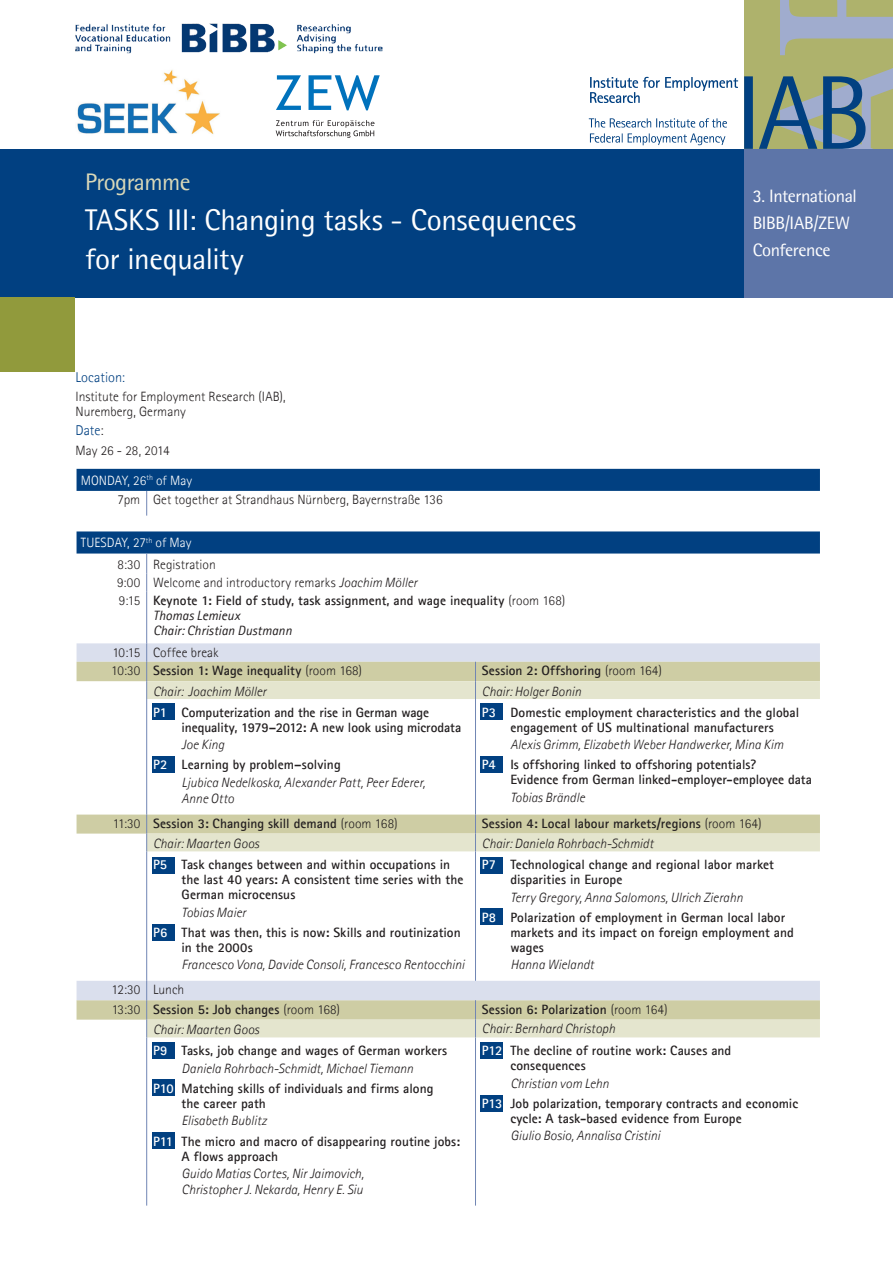
<style>
.page{position:relative;width:893px;height:1263px;background:#fff}
.page>*{position:absolute;margin:0;border:0;box-sizing:border-box;transform-origin:0 0}
.t1{font:30px/39px "Agfa Rotis Semisans";letter-spacing:-.01em;color:#fff}
.t2{font:24px "Agfa Rotis Semisans";letter-spacing:-.02em;color:#d9d8b8}
.t3{font:18px/27px "Agfa Rotis Semisans";letter-spacing:-.025em;color:#fff}
.t4{font:300 14.25px "Agfa Rotis Sans Serif";letter-spacing:.005em;color:#014081}
.t5{font:700 13.5px/15px "Agfa Rotis Sans Serif";color:#231f20}
.t6{font:italic 300 13.5px/16.2px "Agfa Rotis Sans Serif";color:#231f20}
.t7{font:300 13.5px/20px "Agfa Rotis Sans Serif";color:#231f20}
.t8{font:italic 13.5px/15px "Agfa Rotis Sans Serif";color:#231f20}
.s1{color:#231f20}
.s2{color:#fff}
.s3{font-weight:300}
.s4{font-weight:300;font-style:italic}
.s5{font-weight:700}
.s6{font-weight:700;font-style:normal;color:#fff}
.s7{font-weight:700;font-style:normal}
</style>
<div class="page">
<div style="left:152px;top:1042px;width:23px;height:17px;background:#014081"></div>
<div style="left:152px;top:1080px;width:23px;height:16px;background:#014081"></div>
<div style="left:152px;top:1132px;width:23px;height:17px;background:#014081"></div>
<div style="left:480px;top:1042px;width:23px;height:17px;background:#014081"></div>
<div style="left:480px;top:1095px;width:23px;height:16px;background:#014081"></div>
<svg style="left:77px;top:469px;width:743px;height:84px"></svg>
<svg style="left:77px;top:814px;width:69px;height:20px"></svg>
<svg style="left:147px;top:699px;width:673px;height:282px"></svg>
<hr style="left:475px;top:699px;width:1px;height:115px;background:#7186b4">
<svg style="left:475px;top:814px;width:1px;height:37px"></svg>
<hr style="left:475px;top:851px;width:1px;height:130px;background:#7186b4">
<hr style="left:475px;top:1037px;width:1px;height:168px;background:#7186b4">
<svg style="left:146px;top:814px;width:1px;height:37px"></svg>
<hr style="left:146px;top:699px;width:1px;height:115px;background:#7186b4">
<hr style="left:146px;top:851px;width:1px;height:130px;background:#7186b4">
<hr style="left:146px;top:1037px;width:1px;height:168px;background:#7186b4">
<svg style="left:146px;top:491px;width:1px;height:25px"></svg>
<svg style="left:146px;top:553px;width:1px;height:38px"></svg>
<hr style="left:146px;top:591px;width:1px;height:52px;background:#7186b4">
<svg style="left:77px;top:643px;width:743px;height:56px;background:#dadbcb"></svg>
<svg style="left:77px;top:981px;width:743px;height:56px;background:#d9dbcc"></svg>
<div style="left:0;top:149px;width:744px;height:149px;background:#014081"></div>
<div style="left:0;top:298px;width:74px;height:74px;background:#919a3c"></div>
<svg style="left:590px;top:77px;width:148px;height:26px"></svg>
<svg style="left:589px;top:118px;width:138px;height:27px"></svg>
<svg style="left:744px;top:0;width:149px;height:149px;background:#8f9e86"></svg>
<div style="left:744px;top:149px;width:149px;height:149px;background:#5d75a8"></div>
<img style="left:75px;top:23px;width:308px;height:31px">
<svg style="left:276px;top:75px;width:25px;height:35px"></svg>
<svg style="left:309px;top:75px;width:71px;height:35px"></svg>
<svg style="left:276px;top:120px;width:98px;height:18px"></svg>
<img style="left:77px;top:70px;width:143px;height:64px">
<h2 class="t2" style="left:85px;top:168px;width:107px">Programme</h2>
<h1 class="t1" style="left:85px;top:200px;width:493px">TASKS III: Changing tasks - Consequences for inequality</h1>
<p class="t4" style="left:75px;top:369px;width:51px">Location:</p>
<p class="t7" style="left:75px;top:389px;width:212px;line-height:15px">Institute for Employment Research (IAB),<br>Nuremberg, Germany</p>
<p class="t4" style="left:75px;top:422px;width:30px">Date<span class="s1">:</span></p>
<p class="t7" style="left:75px;top:440px;width:96px">May 26 - 28, 2014</p>
<p class="t7" style="left:118px;top:470px;width:326px;text-indent:-37px"><span class="s2">MONDAY, 26</span><sup>th</sup> <span class="s2">of May<br></span>7pm Get together at Strandhaus Nürnberg, Bayernstraße 136</p>
<p class="t7" style="left:118px;top:532px;width:100px;line-height:22px;text-indent:-37px"><span class="s2">TUESDAY, 27</span><sup>th</sup> <span class="s2">of May<br></span>8:30 Registration</p>
<p class="t5" style="left:117px;top:573px;width:450px;line-height:17.9px"><span class="s3">9:00 Welcome and introductory remarks</span> <span class="s4">Joachim Möller<br></span><span class="s3">9:15</span> Keynote 1: Field of study, task assignment, and wage inequality <span class="s3">(room 168)</span></p>
<p class="t8" style="left:153px;top:608px;width:140px">Thomas Lemieux<br>Chair: Christian Dustmann</p>
<p class="t7" style="left:111px;top:643px;width:252px;line-height:18.3px">10:15 Coffee break<br>10:30 <span class="s5">Session 1: Wage inequality</span> (room 168)</p>
<p class="t5" style="left:482px;top:663px;width:182px">Session 2: Offshoring <span class="s3">(room 164)</span></p>
<h3 class="t3" style="left:753px;top:183px;width:106px">3. International<br>BIBB/IAB/ZEW<br>Conference</h3>
<p class="t6" style="left:153px;top:683px;width:115px">Chair: Joachim Möller</p>
<p class="t6" style="left:482px;top:683px;width:101px">Chair: Holger Bonin</p>
<p class="t5" style="left:182px;top:704px;width:281px;text-indent:-28px"><span class="s2">P1</span> Computerization and the rise in German wage inequality, 1979–2012: A new look using microdata</p>
<p class="t5" style="left:153px;top:734px;width:189px;line-height:20.4px;text-indent:28px"><span class="s4">Joe King<br></span><span class="s2">P2</span> Learning by problem–solving</p>
<p class="t6" style="left:182px;top:774px;width:245px">Ljubica Nedelkoska, Alexander Patt, Peer Ederer,<br>Anne Otto</p>
<p class="t5" style="left:482px;top:704px;width:319px;text-align:center"><span class="s2">P3</span> Domestic employment characteristics and the global engagement of US multinational manufacturers</p>
<p class="t6" style="left:482px;top:734px;width:303px;line-height:20.4px;text-indent:28px">Alexis Grimm, Elizabeth Weber Handwerker, Mina Kim<br><span class="s6">P4</span> <span class="s7">Is offshoring linked to offshoring potentials?</span></p>
<p class="t5" style="left:510px;top:772px;width:303px">Evidence from German linked-employer-employee data</p>
<p class="t6" style="left:510px;top:789px;width:76px">Tobias Brändle</p>
<p class="t5" style="left:113px;top:816px;width:286px"><span class="s3">11:30</span> Session 3: Changing skill demand <span class="s3">(room 168)</span></p>
<p class="t5" style="left:482px;top:816px;width:281px">Session 4: Local labour markets/regions <span class="s3">(room 164)</span></p>
<p class="t6" style="left:153px;top:836px;width:108px">Chair: Maarten Goos</p>
<p class="t6" style="left:482px;top:836px;width:173px">Chair: Daniela Rohrbach-Schmidt</p>
<p class="t5" style="left:182px;top:857px;width:283px;text-indent:-28px"><span class="s2">P5</span> Task changes between and within occupations in the last 40 years: A consistent time series with the<br>German microcensus</p>
<p class="t5" style="left:153px;top:901px;width:309px;line-height:20.4px;text-indent:28px"><span class="s4">Tobias Maier<br></span><span class="s2">P6</span> That was then, this is now: Skills and routinization</p>
<p class="t5" style="left:182px;top:939px;width:73px">in the 2000s</p>
<p class="t6" style="left:182px;top:957px;width:284px">Francesco Vona, Davide Consoli, Francesco Rentocchini</p>
<p class="t5" style="left:510px;top:857px;width:265px;text-indent:-28px"><span class="s2">P7</span> Technological change and regional labor market disparities in Europe</p>
<p class="t5" style="left:482px;top:886px;width:305px;line-height:20.4px;text-indent:28px"><span class="s4">Terry Gregory, Anna Salomons, Ulrich Zierahn<br></span><span class="s2">P8</span> Polarization of employment in German local labor</p>
<p class="t5" style="left:510px;top:924px;width:285px">markets and its impact on foreign employment and wages</p>
<p class="t6" style="left:510px;top:957px;width:85px">Hanna Wielandt</p>
<p class="t7" style="left:112px;top:980px;width:230px;line-height:19.5px">12:30 Lunch<br>13:30 <span class="s5">Session 5: Job changes</span> (room 168)</p>
<p class="t5" style="left:482px;top:1001px;width:187px">Session 6: Polarization <span class="s3">(room 164)</span></p>
<p class="t6" style="left:153px;top:1022px;width:108px">Chair: Maarten Goos</p>
<p class="t6" style="left:482px;top:1020px;width:135px">Chair: Bernhard Christoph</p>
<p class="t5" style="left:153px;top:1042px;width:296px;line-height:17.2px;text-align:center"><span class="s2">P9</span> Tasks, job change and wages of German workers<br><span class="s4">Daniela Rohrbach-Schmidt, Michael Tiemann</span></p>
<p class="t5" style="left:182px;top:1080px;width:253px;text-indent:-28px"><span class="s2">P10</span> Matching skills of individuals and firms along the career path</p>
<p class="t5" style="left:153px;top:1110px;width:308px;line-height:20.4px;text-indent:28px"><span class="s4">Elisabeth Bublitz<br></span><span class="s2">P11</span> The micro and macro of disappearing routine jobs:</p>
<p class="t5" style="left:182px;top:1148px;width:98px">A flows approach</p>
<p class="t6" style="left:182px;top:1165px;width:184px">Guido Matias Cortes, Nir Jaimovich,<br>Christopher J. Nekarda, Henry E. Siu</p>
<p class="t5" style="left:510px;top:1043px;width:222px;text-indent:-28px"><span class="s2">P12</span> The decline of routine work: Causes and consequences</p>
<p class="t5" style="left:482px;top:1072px;width:318px;line-height:20.4px;text-indent:28px"><span class="s4">Christian vom Lehn<br></span><span class="s2">P13</span> Job polarization, temporary contracts and economic</p>
<p class="t5" style="left:510px;top:1110px;width:233px">cycle: A task-based evidence from Europe</p>
<p class="t6" style="left:510px;top:1128px;width:151px">Giulio Bosio, Annalisa Cristini</p>
</div>
